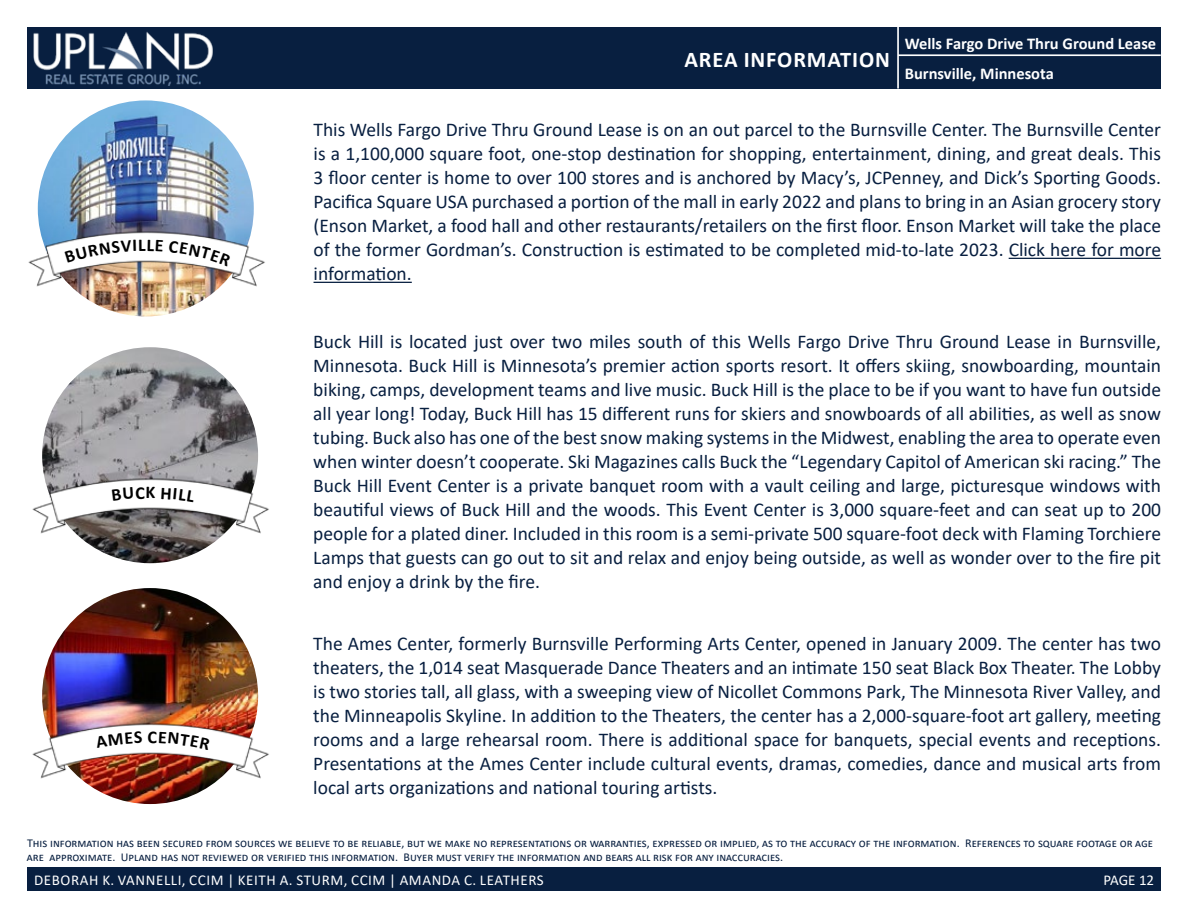
<style>
.page{position:relative;width:1188px;height:918px;background:#fff}
.page>*{position:absolute;margin:0;border:0;box-sizing:border-box;transform-origin:0 0}
.t1{font:700 22.5px "Calibri";letter-spacing:.04em;color:#fff}
.t2{font:19.5px/24px "Calibri";color:#081f40;text-align:justify}
.t3{font:700 18px "Calibri";color:#000}
.t4{font:700 16.5px/30px "Calibri";color:#fff}
.t5{font:15px "Calibri";letter-spacing:.04em;color:#fff}
.t6{font:12px/14.4px "Calibri";color:#081f40}
</style>
<div class="page">
<div style="left:27px;top:867px;width:1134px;height:24px;background:#081f40"></div>
<div style="left:27px;top:27px;width:1134px;height:62px;background:#081f40"></div>
<img style="left:33px;top:32px;width:180px;height:54px">
<hr style="left:898px;top:54px;width:263px;height:2px;background:#fff">
<hr style="left:897px;top:27px;width:2px;height:62px;background:#fff">
<hr style="left:1009px;top:258px;width:152px;height:1px;background:#081f40">
<hr style="left:314px;top:282px;width:98px;height:1px;background:#081f40">
<img style="left:38px;top:100px;width:216px;height:216px;border-radius:108px">
<img style="left:28px;top:226px;width:237px;height:65px">
<img style="left:42px;top:347px;width:216px;height:216px;border-radius:108px">
<img style="left:32px;top:473px;width:237px;height:64px">
<img style="left:42px;top:588px;width:216px;height:216px;border-radius:108px">
<img style="left:32px;top:718px;width:237px;height:64px">
<svg style="left:65px;top:240px;width:98px;height:22px"></svg>
<svg style="left:169px;top:241px;width:62px;height:25px"></svg>
<svg style="left:112px;top:487px;width:32px;height:14px"></svg>
<svg style="left:161px;top:487px;width:34px;height:15px"></svg>
<svg style="left:95px;top:731px;width:47px;height:17px"></svg>
<svg style="left:159px;top:732px;width:51px;height:18px"></svg>
<p class="t1" style="left:684px;top:44px;width:207px">AREA INFORMATION</p>
<p class="t4" style="left:905px;top:28px;width:253px">Wells Fargo Drive Thru Ground Lease<br>Burnsville, Minnesota</p>
<p class="t3" style="left:146px;top:480px;width:12px">K</p>
<p class="t3" style="left:147px;top:724px;width:11px">C</p>
<p class="t2" style="left:314px;top:117px;width:849px">This Wells Fargo Drive Thru Ground Lease is on an out parcel to the Burnsville Center. The Burnsville Center is a 1,100,000 square foot, one-stop destination for shopping, entertainment, dining, and great deals. This 3 floor center is home to over 100 stores and is anchored by Macy’s, JCPenney, and Dick’s Sporting Goods.<br>Pacifica Square USA purchased a portion of the mall in early 2022 and plans to bring in an Asian grocery story (Enson Market, a food hall and other restaurants/retailers on the first floor. Enson Market will take the place of the former Gordman’s. Construction is estimated to be completed mid-to-late 2023. Click here for more information.</p>
<p class="t2" style="left:313px;top:329px;width:849px">Buck Hill is located just over two miles south of this Wells Fargo Drive Thru Ground Lease in Burnsville, Minnesota. Buck Hill is Minnesota’s premier action sports resort. It offers skiing, snowboarding, mountain biking, camps, development teams and live music. Buck Hill is the place to be if you want to have fun outside all year long! Today, Buck Hill has 15 different runs for skiers and snowboards of all abilities, as well as snow tubing. Buck also has one of the best snow making systems in the Midwest, enabling the area to operate even when winter doesn’t cooperate. Ski Magazines calls Buck the “Legendary Capitol of American ski racing.” The Buck Hill Event Center is a private banquet room with a vault ceiling and large, picturesque windows with beautiful views of Buck Hill and the woods. This Event Center is 3,000 square-feet and can seat up to 200 people for a plated diner. Included in this room is a semi-private 500 square-foot deck with Flaming Torchiere Lamps that guests can go out to sit and relax and enjoy being outside, as well as wonder over to the fire pit and enjoy a drink by the fire.</p>
<p class="t2" style="left:313px;top:631px;width:849px">The Ames Center, formerly Burnsville Performing Arts Center, opened in January 2009. The center has two theaters, the 1,014 seat Masquerade Dance Theaters and an intimate 150 seat Black Box Theater. The Lobby is two stories tall, all glass, with a sweeping view of Nicollet Commons Park, The Minnesota River Valley, and the Minneapolis Skyline. In addition to the Theaters, the center has a 2,000-square-foot art gallery, meeting rooms and a large rehearsal room. There is additional space for banquets, special events and receptions.<br>Presentations at the Ames Center include cultural events, dramas, comedies, dance and musical arts from local arts organizations and national touring artists.</p>
<p class="t6" style="left:27px;top:835px;width:1128px">This information has been secured from sources we believe to be reliable, but we make no representations or warranties, expressed or implied, as to the accuracy of the information. References to square footage or age are approximate. Upland has not reviewed or verified this information. Buyer must verify the information and bears all risk for any inaccuracies.</p>
<p class="t5" style="left:34px;top:869px;width:511px">DEBORAH K. VANNELLI, CCIM | KEITH A. STURM, CCIM | AMANDA C. LEATHERS</p>
<p class="t5" style="left:1104px;top:869px;width:52px">PAGE 12</p>
</div>
